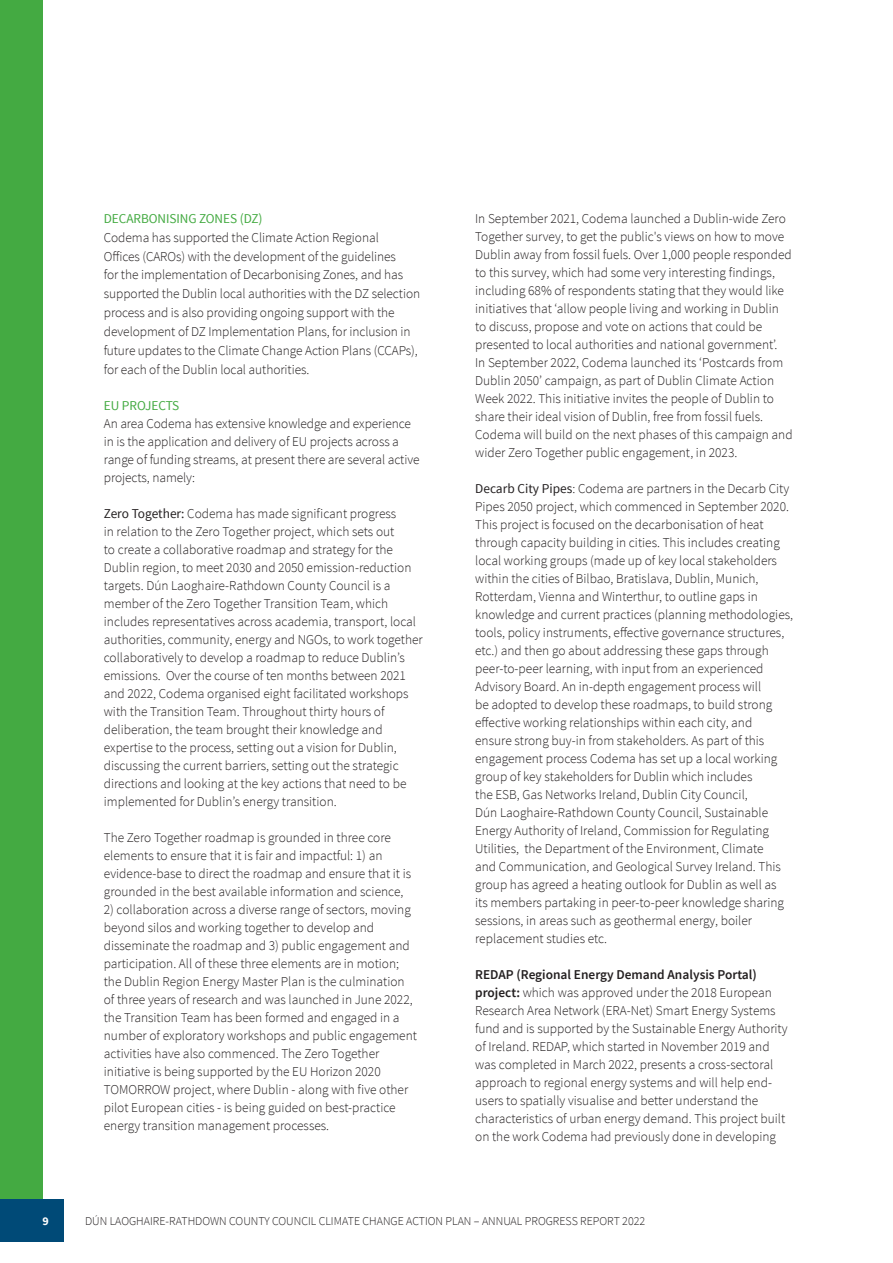
<style>
.page{position:relative;width:893px;height:1263px;background:#fff}
.page>*{position:absolute;margin:0;border:0;box-sizing:border-box;transform-origin:0 0}
.t1{font:300 13.5px/18px "Source Sans Pro";color:#231f20}
.t2{font:13.5px "Source Sans Pro";letter-spacing:-.005em;color:#44aa42}
.t3{font:300 12px "Source Sans Pro";color:#231f20}
.t4{font:700 12px "Source Sans Pro";color:#fff}
.s1{font-weight:400}
.s2{font-weight:600}
</style>
<div class="page">
<div style="left:0;top:0;width:43px;height:1199px;background:#44aa42"></div>
<div style="left:0;top:1199px;width:64px;height:43px;background:#004a77"></div>
<p class="t2" style="left:104px;top:210px;width:160px">DECARBONISING ZONES (DZ)</p>
<p class="t1" style="left:104px;top:228px;width:318px;line-height:18.9px">Codema has supported the Climate Action Regional<br>Offices (CAROs) with the development of the guidelines<br>for the implementation of Decarbonising Zones, and has supported the Dublin local authorities with the DZ selection process and is also providing ongoing support with the development of DZ Implementation Plans, for inclusion in future updates to the Climate Change Action Plans (CCAPs), for each of the Dublin local authorities.</p>
<p class="t2" style="left:104px;top:397px;width:77px">EU PROJECTS</p>
<p class="t1" style="left:104px;top:415px;width:317px">An area Codema has extensive knowledge and experience in is the application and delivery of EU projects across a range of funding streams, at present there are several active projects, namely:</p>
<p class="t1" style="left:104px;top:505px;width:320px"><span class="s1">Zero Together:</span> Codema has made significant progress<br>in relation to the Zero Together project, which sets out<br>to create a collaborative roadmap and strategy for the Dublin region, to meet 2030 and 2050 emission-reduction targets. Dún Laoghaire-Rathdown County Council is a member of the Zero Together Transition Team, which includes representatives across academia, transport, local authorities, community, energy and NGOs, to work together collaboratively to develop a roadmap to reduce Dublin’s emissions. Over the course of ten months between 2021 and 2022, Codema organised eight facilitated workshops with the Transition Team. Throughout thirty hours of deliberation, the team brought their knowledge and expertise to the process, setting out a vision for Dublin, discussing the current barriers, setting out the strategic directions and looking at the key actions that need to be implemented for Dublin’s energy transition.</p>
<p class="t1" style="left:104px;top:828px;width:309px">The Zero Together roadmap is grounded in three core elements to ensure that it is fair and impactful: 1) an evidence-base to direct the roadmap and ensure that it is grounded in the best available information and science,</p>
<p class="t1" style="left:104px;top:900px;width:315px">2) collaboration across a diverse range of sectors, moving beyond silos and working together to develop and disseminate the roadmap and 3) public engagement and participation. All of these three elements are in motion; the Dublin Region Energy Master Plan is the culmination of three years of research and was launched in June 2022, the Transition Team has been formed and engaged in a number of exploratory workshops and public engagement activities have also commenced. The Zero Together initiative is being supported by the EU Horizon 2020<br>TOMORROW project, where Dublin - along with five other pilot European cities - is being guided on best-practice energy transition management processes.</p>
<p class="t1" style="left:475px;top:209px;width:319px">In September 2021, Codema launched a Dublin-wide Zero Together survey, to get the public's views on how to move Dublin away from fossil fuels. Over 1,000 people responded to this survey, which had some very interesting findings, including 68% of respondents stating that they would like initiatives that ‘allow people living and working in Dublin to discuss, propose and vote on actions that could be presented to local authorities and national government’.<br>In September 2022, Codema launched its ‘Postcards from Dublin 2050’ campaign, as part of Dublin Climate Action Week 2022. This initiative invites the people of Dublin to share their ideal vision of Dublin, free from fossil fuels.<br>Codema will build on the next phases of this campaign and wider Zero Together public engagement, in 2023.</p>
<p class="t1" style="left:475px;top:479px;width:319px"><span class="s1">Decarb City Pipes</span>: Codema are partners in the Decarb City Pipes 2050 project, which commenced in September 2020.<br>This project is focused on the decarbonisation of heat through capacity building in cities. This includes creating local working groups (made up of key local stakeholders within the cities of Bilbao, Bratislava, Dublin, Munich, Rotterdam, Vienna and Winterthur, to outline gaps in knowledge and current practices (planning methodologies, tools, policy instruments, effective governance structures, etc.) and then go about addressing these gaps through peer-to-peer learning, with input from an experienced Advisory Board. An in-depth engagement process will<br>be adopted to develop these roadmaps, to build strong effective working relationships within each city, and<br>ensure strong buy-in from stakeholders. As part of this engagement process Codema has set up a local working group of key stakeholders for Dublin which includes<br>the ESB, Gas Networks Ireland, Dublin City Council,<br>Dún Laoghaire-Rathdown County Council, Sustainable Energy Authority of Ireland, Commission for Regulating Utilities, the Department of the Environment, Climate<br>and Communication, and Geological Survey Ireland. This group has agreed a heating outlook for Dublin as well as<br>its members partaking in peer-to-peer knowledge sharing sessions, in areas such as geothermal energy, boiler replacement studies etc.</p>
<p class="t1" style="left:475px;top:965px;width:314px"><span class="s2">REDAP (Regional Energy Demand Analysis Portal) project:</span> which was approved under the 2018 European Research Area Network (ERA-Net) Smart Energy Systems fund and is supported by the Sustainable Energy Authority of Ireland. REDAP, which started in November 2019 and was completed in March 2022, presents a cross-sectoral approach to regional energy systems and will help end&shy;users to spatially visualise and better understand the characteristics of urban energy demand. This project built on the work Codema had previously done in developing</p>
<p class="t4" style="left:43px;top:1213px;width:8px">9</p>
<p class="t3" style="left:85px;top:1214px;width:562px">DÚN LAOGHAIRE-RATHDOWN COUNTY COUNCIL CLIMATE CHANGE ACTION PLAN – ANNUAL PROGRESS REPORT 2022</p>
</div>
